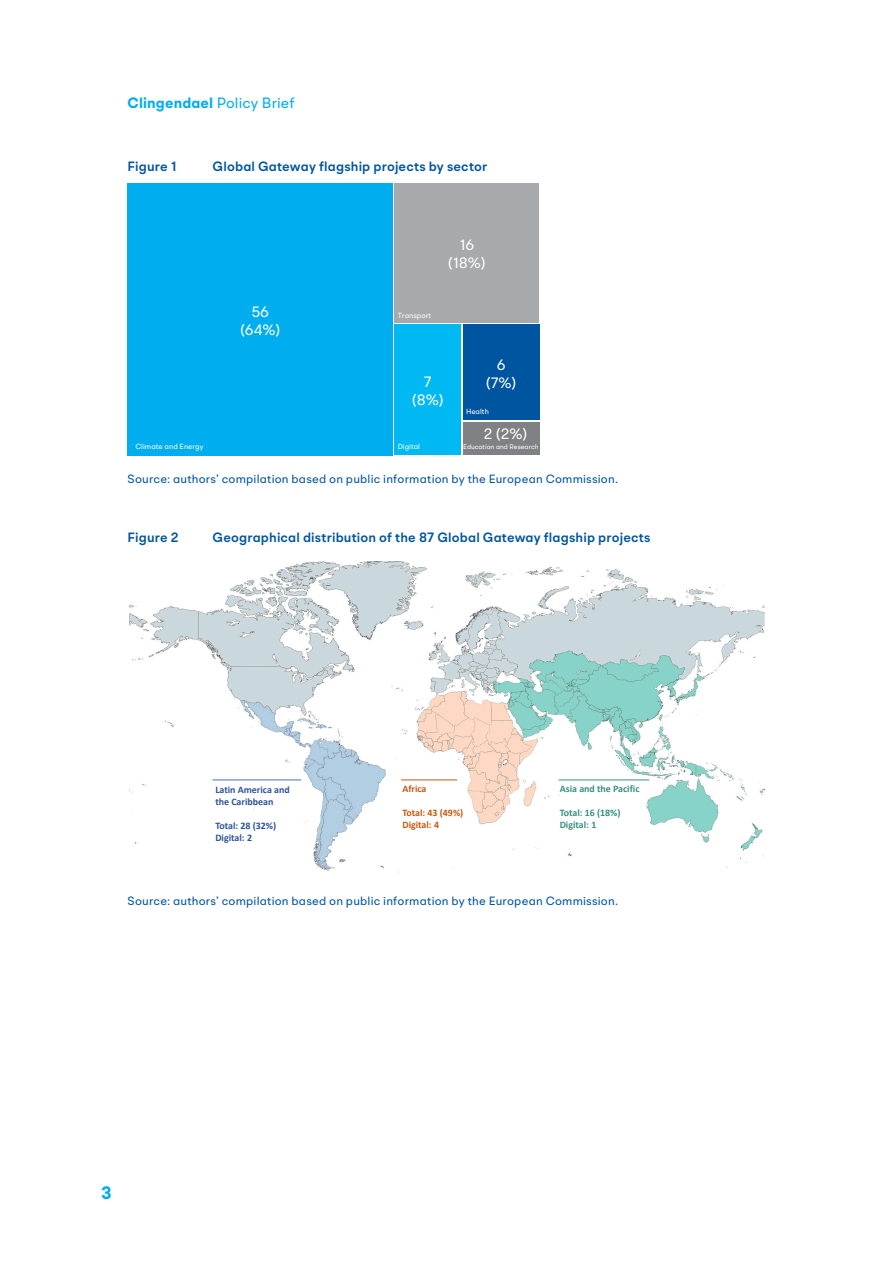
<style>
.page{position:relative;width:893px;height:1263px;background:#fff}
.page>*{position:absolute;margin:0;border:0;box-sizing:border-box;transform-origin:0 0}
.t1{font:700 18px "BR Omega";color:#00aeef}
.t2{font:15px/18px "BR Omega";color:#fff;text-align:center}
.t3{font:700 15px "BR Omega";letter-spacing:.01em;color:#00aeef}
.Caption_F{font:600 13.5px "BR Omega";letter-spacing:.01em;color:#0055a0}
.Source_F{font:12px "BR Omega";letter-spacing:.015em;color:#0055a0}
.t4{font:700 9.9px/12px "Calibri";color:#2e5497}
.t5{font:700 9.9px/12px "Calibri";color:#369081}
.t6{font:700 9.9px/12px "Calibri";color:#c55a10}
.t7{font:7.5px "BR Omega";color:#fff}
.t8{font:6.75px "BR Omega";color:#fff}
.s1{font-weight:400}
</style>
<div class="page">
<div style="left:128px;top:183px;width:265px;height:272px;background:#00aeef"></div>
<div style="left:394px;top:183px;width:145px;height:139px;background:#a7a9ac"></div>
<div style="left:463px;top:423px;width:76px;height:32px;background:#7f8284"></div>
<div style="left:463px;top:324px;width:76px;height:96px;background:#0055a0"></div>
<div style="left:394px;top:324px;width:67px;height:131px;background:#00b8f2"></div>
<img style="left:130px;top:561px;width:634px;height:312px">
<div style="left:157px;top:819px;width:34px;height:41px;background:#fff"></div>
<hr style="left:212px;top:780px;width:89px;height:1px;background:#4272c4">
<hr style="left:558px;top:780px;width:91px;height:1px;background:#378f80">
<hr style="left:401px;top:780px;width:56px;height:1px;background:#c55a10">
<p class="t3" style="left:128px;top:93px;width:169px">Clingendael <span class="s1">Policy Brief</span></p>
<p class="Caption_F" style="left:128px;top:158px;width:51px">Figure 1</p>
<p class="Caption_F" style="left:213px;top:158px;width:276px">Global Gateway flagship projects by sector</p>
<p class="t2" style="left:240px;top:302px;width:42px">56 (64%)</p>
<p class="t7" style="left:398px;top:310px;width:35px">Transport</p>
<p class="t2" style="left:448px;top:236px;width:40px">16 (18%)</p>
<p class="t2" style="left:486px;top:356px;width:32px">6 (7%)</p>
<p class="t2" style="left:484px;top:425px;width:45px">2 (2%)</p>
<p class="Source_F" style="left:128px;top:471px;width:492px">Source: authors’ compilation based on public information by the European Commission.</p>
<p class="t2" style="left:412px;top:373px;width:33px">7 (8%)</p>
<p class="t7" style="left:466px;top:407px;width:24px">Health</p>
<p class="t7" style="left:136px;top:442px;width:69px">Climate and Energy</p>
<p class="t7" style="left:398px;top:442px;width:24px">Digital</p>
<p class="t8" style="left:463px;top:442px;width:77px">Education and Research</p>
<p class="Caption_F" style="left:128px;top:528px;width:53px">Figure 2</p>
<p class="Caption_F" style="left:213px;top:528px;width:439px">Geographical distribution of the 87 Global Gateway flagship projects</p>
<p class="t4" style="left:215px;top:783px;width:76px">Latin America and the Caribbean</p>
<p class="t4" style="left:215px;top:819px;width:62px">Total: 28 (32%)<br>Digital: 2</p>
<p class="t6" style="left:402px;top:783px;width:26px">Africa</p>
<p class="t6" style="left:402px;top:807px;width:62px">Total: 43 (49%)<br>Digital: 4</p>
<p class="t5" style="left:560px;top:783px;width:81px">Asia and the Pacific</p>
<p class="t5" style="left:560px;top:807px;width:62px">Total: 16 (18%)<br>Digital: 1</p>
<p class="Source_F" style="left:128px;top:894px;width:492px">Source: authors’ compilation based on public information by the European Commission.</p>
<h1 class="t1" style="left:101px;top:1181px;width:12px">3</h1>
</div>
